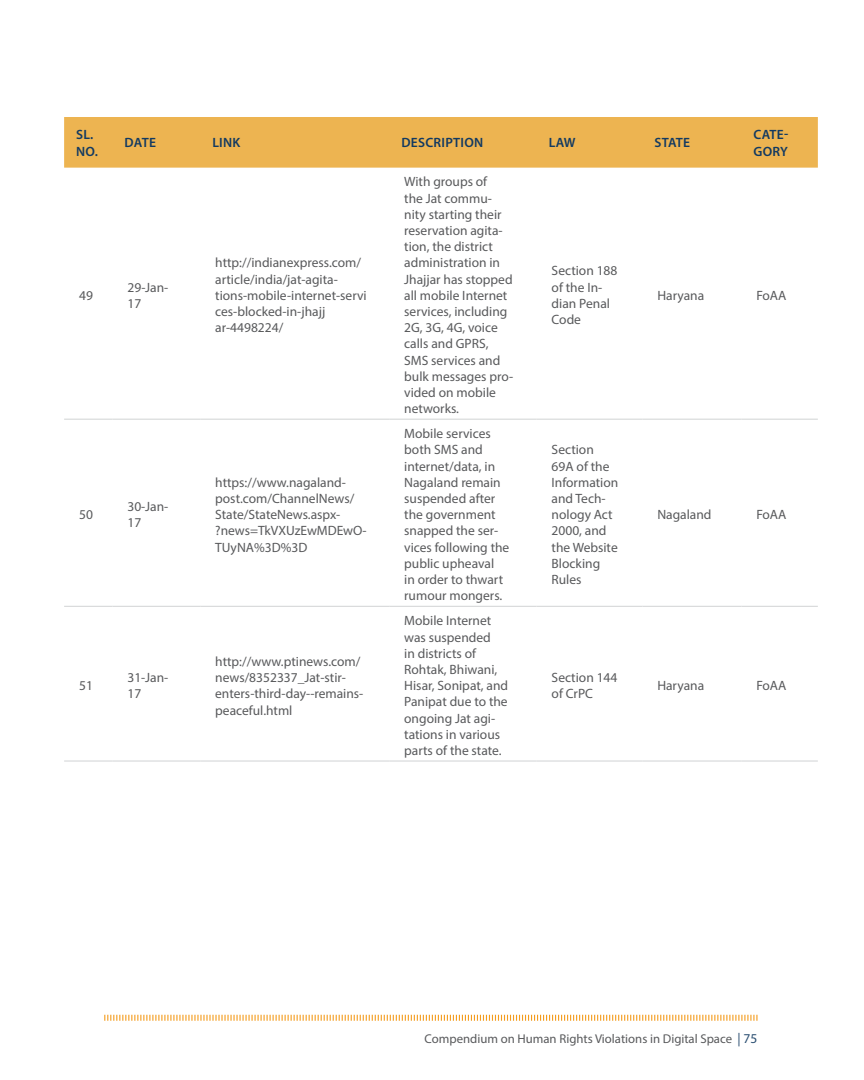
<style>
.page{position:relative;width:864px;height:1080px;background:#fff}
.page>*{position:absolute;margin:0;border:0;box-sizing:border-box;transform-origin:0 0}
.t1{font:13.5px/16.2px "Myriad Pro";color:#58595b}
.t2{font:600 13.5px/16.5px "Myriad Pro";letter-spacing:.02em;color:#133a61}
.t3{font:12.75px "Myriad Pro";color:#58595b}
.s1{font-size:13.5px;color:#2a4e71}
</style>
<div class="page">
<svg style="left:104px;top:1014px;width:654px;height:7px"></svg>
<div style="left:64px;top:117px;width:754px;height:51px;background:#edb451"></div>
<hr style="left:64px;top:419px;width:48px;height:1px;background:#d1d3d4">
<hr style="left:112px;top:419px;width:88px;height:1px;background:#d1d3d4">
<hr style="left:200px;top:419px;width:189px;height:1px;background:#d1d3d4">
<hr style="left:389px;top:419px;width:148px;height:1px;background:#d1d3d4">
<hr style="left:537px;top:419px;width:105px;height:1px;background:#d1d3d4">
<hr style="left:642px;top:419px;width:99px;height:1px;background:#d1d3d4">
<hr style="left:741px;top:419px;width:77px;height:1px;background:#d1d3d4">
<hr style="left:64px;top:606px;width:48px;height:1px;background:#d1d3d4">
<hr style="left:112px;top:606px;width:88px;height:1px;background:#d1d3d4">
<hr style="left:200px;top:606px;width:189px;height:1px;background:#d1d3d4">
<hr style="left:389px;top:606px;width:148px;height:1px;background:#d1d3d4">
<hr style="left:537px;top:606px;width:105px;height:1px;background:#d1d3d4">
<hr style="left:642px;top:606px;width:99px;height:1px;background:#d1d3d4">
<hr style="left:741px;top:606px;width:77px;height:1px;background:#d1d3d4">
<hr style="left:64px;top:761px;width:48px;height:1px;background:#d1d3d4">
<hr style="left:112px;top:761px;width:88px;height:1px;background:#d1d3d4">
<hr style="left:200px;top:761px;width:189px;height:1px;background:#d1d3d4">
<hr style="left:389px;top:761px;width:148px;height:1px;background:#d1d3d4">
<hr style="left:537px;top:761px;width:105px;height:1px;background:#d1d3d4">
<hr style="left:642px;top:761px;width:99px;height:1px;background:#d1d3d4">
<hr style="left:741px;top:761px;width:77px;height:1px;background:#d1d3d4">
<p class="t2" style="left:76px;top:126px;width:23px">SL.<br>NO.</p>
<p class="t2" style="left:125px;top:134px;width:33px">DATE</p>
<p class="t2" style="left:212px;top:134px;width:30px">LINK</p>
<p class="t2" style="left:401px;top:134px;width:81px">DESCRIPTION</p>
<p class="t2" style="left:549px;top:134px;width:28px">LAW</p>
<p class="t2" style="left:655px;top:134px;width:37px">STATE</p>
<p class="t2" style="left:754px;top:126px;width:36px">CATE-<br>GORY</p>
<p class="t1" style="left:79px;top:287px;width:15px">49</p>
<p class="t1" style="left:127px;top:279px;width:42px">29-Jan-<br>17</p>
<p class="t1" style="left:79px;top:506px;width:15px">50</p>
<p class="t1" style="left:127px;top:498px;width:42px">30-Jan-<br>17</p>
<p class="t1" style="left:79px;top:677px;width:15px">51</p>
<p class="t1" style="left:127px;top:669px;width:42px">31-Jan-<br>17</p>
<p class="t1" style="left:215px;top:255px;width:153px">http://indianexpress.com/ article/india/jat-agita&shy;tions-mobile-internet-servi ces-blocked-in-jhajj ar-4498224/</p>
<p class="t1" style="left:215px;top:474px;width:141px">https://www.nagaland&shy;post.com/ChannelNews/<br>State/StateNews.aspx-?news=TkVXUzEwMDE</p>
<p class="t1" style="left:343px;top:523px;width:25px">wO-</p>
<p class="t1" style="left:215px;top:539px;width:92px">TUyNA%3D%3D</p>
<p class="t1" style="left:215px;top:653px;width:150px">http://www.ptinews.com/ news/8352337_Jat-stir&shy;enters-third-day--remains&shy;peaceful.html</p>
<p class="t1" style="left:404px;top:174px;width:110px">With groups of<br>the Jat commu&shy;nity starting their reservation agita&shy;tion, the district administration in<br>Jhajjar has stopped all mobile I nternet services, including<br>2G, 3G, 4G, voice calls and GPRS,<br>SMS</p>
<p class="t1" style="left:404px;top:352px;width:110px;text-indent:27px">services and bulk messages pro&shy;vided on mobile networks.</p>
<p class="t1" style="left:552px;top:263px;width:67px">Section 188 of the I n&shy;dian Penal<br>Code</p>
<p class="t1" style="left:404px;top:425px;width:88px">Mobile services both SMS</p>
<p class="t1" style="left:404px;top:442px;width:107px;text-indent:57px">and internet/data, in<br>Nagaland remain suspended after the government snapped the ser&shy;vices following the public upheaval<br>in order to thwart rumour mongers.</p>
<p class="t1" style="left:552px;top:442px;width:68px">Section<br>69A of the<br>I nformation and Tech&shy;nology Act<br>2000, and the Website<br>Blocking<br>Rules</p>
<p class="t1" style="left:657px;top:287px;width:48px">Haryana</p>
<p class="t1" style="left:756px;top:287px;width:23px">FoAA</p>
<p class="t1" style="left:657px;top:506px;width:56px">Nagaland</p>
<p class="t1" style="left:756px;top:506px;width:23px">FoAA</p>
<p class="t1" style="left:404px;top:613px;width:105px">Mobile I nternet was suspended<br>in districts of<br>Rohtak, Bhiwani,<br>Hisar, Sonipat, and<br>Panipat due to the ongoing Jat agi&shy;tations in various parts of the state.</p>
<p class="t1" style="left:552px;top:669px;width:67px">Section 144 of CrPC</p>
<p class="t1" style="left:657px;top:677px;width:48px">Haryana</p>
<p class="t1" style="left:756px;top:677px;width:23px">FoAA</p>
<p class="t3" style="left:425px;top:1031px;width:334px">Compendium on Human Rights Violations in Digital Space <span class="s1">| 75</span></p>
</div>
